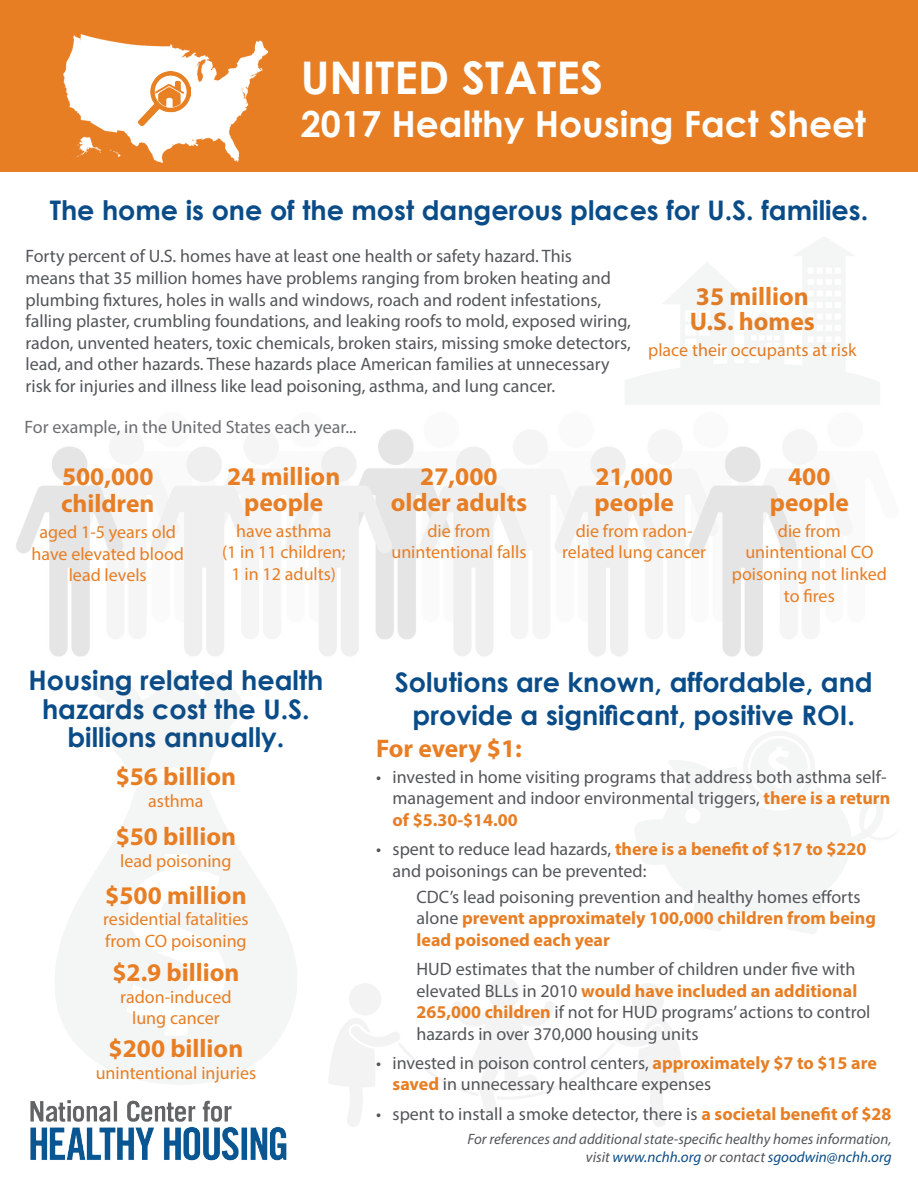
<style>
.page{position:relative;width:918px;height:1188px;background:#fff}
.page>*{position:absolute;margin:0;border:0;box-sizing:border-box;transform-origin:0 0}
.t1{font:700 45px "Century Gothic";color:#fff}
.t2{font:700 36px "Century Gothic";color:#fff}
.t3{font:700 27px/28.5px "Century Gothic";color:#0a4c88;text-align:center}
.t4{font:700 25.5px/25.5px "Myriad Pro";color:#e77e24}
.t5{font:700 25.5px "Myriad Pro";letter-spacing:-.005em;color:#e97e24}
.t6{font:18px/21.6px "Myriad Pro";color:#53565a}
.t7{font:18px/21.6px "Myriad Pro";color:#535659}
.t8{font:18px/21.6px "Myriad Pro";color:#e77e24;text-align:center}
.t9{font:700 18px/21.6px "Myriad Pro";color:#e77e24}
.t10{font:italic 15px/18px "Myriad Pro";color:#53565a;text-align:right}
.s1{font-weight:700;color:#e77e24}
.s2{color:#535659}
.s3{font-weight:400;color:#535659}
.s4{color:#0a4c88}
</style>
<div class="page">
<div style="left:349px;top:983px;width:32px;height:33px;background:#f3f3f3;border-radius:50%"></div>
<div style="left:632px;top:983px;width:32px;height:33px;background:#f3f3f3;border-radius:50%"></div>
<svg style="left:328px;top:1002px;width:356px;height:125px"></svg>
<div style="left:487px;top:977px;width:33px;height:32px;background:#f3f3f3;border-radius:50%"></div>
<div style="left:0;top:0;width:918px;height:172px;background:#e77e24"></div>
<svg style="left:745px;top:731px;width:68px;height:27px"></svg>
<svg style="left:635px;top:758px;width:258px;height:176px;fill:#f4f5f5"></svg>
<img style="left:16px;top:429px;width:781px;height:228px">
<svg style="left:96px;top:672px;width:147px;height:106px"></svg>
<svg style="left:55px;top:780px;width:242px;height:304px;fill:#f4f5f5"></svg>
<svg style="left:625px;top:237px;width:255px;height:168px"></svg>
<img style="left:30px;top:1100px;width:257px;height:61px">
<img style="left:63px;top:35px;width:204px;height:127px">
<img style="left:138px;top:71px;width:52px;height:54px">
<h1 class="t1" style="left:301px;top:43px;width:304px">UNITED STATES</h1>
<h2 class="t2" style="left:301px;top:96px;width:567px">2017 Healthy Housing Fact Sheet</h2>
<h3 class="t3" style="left:50px;top:195px;width:820px">The home is one of the most dangerous places for U.S. families.</h3>
<p class="t6" style="left:26px;top:245px;width:607px">Forty percent of U.S. homes have at least one health or safety hazard. This<br>means that 35 million homes have problems ranging from broken heating and plumbing fixtures, holes in walls and windows, roach and rodent infestations, falling plaster, crumbling foundations, and leaking roofs to mold, exposed wiring, radon, unvented heaters, toxic chemicals, broken stairs, missing smoke detectors, lead, and other hazards. These hazards place American families at unnecessary risk for injuries and illness like lead poisoning, asthma, and lung cancer.</p>
<h3 class="t4" style="left:690px;top:282px;width:127px">35 million<br>U.S. homes</h3>
<p class="t8" style="left:648px;top:338px;width:210px">place their occupants at risk</p>
<p class="t6" style="left:25px;top:415px;width:333px">For example, in the United States each year...</p>
<h3 class="t4" style="left:61px;top:462px;width:95px;line-height:27px">500,000 children</h3>
<p class="t8" style="left:32px;top:521px;width:154px">aged 1-5 years old have elevated blood lead levels</p>
<h3 class="t4" style="left:227px;top:463px;width:115px;text-align:center">24 million people</h3>
<p class="t8" style="left:222px;top:520px;width:125px">have asthma<br>(1 in 11 children;<br>1 in 12 adults)</p>
<h3 class="t4" style="left:391px;top:463px;width:138px;text-align:center">27,000 older adults</h3>
<p class="t8" style="left:391px;top:520px;width:137px">die from unintentional falls</p>
<h3 class="t4" style="left:595px;top:463px;width:81px">21,000 people</h3>
<p class="t8" style="left:562px;top:520px;width:146px">die from radon&shy;related lung cancer</p>
<h3 class="t4" style="left:770px;top:463px;width:81px;text-align:center">400 people</h3>
<p class="t8" style="left:732px;top:520px;width:157px">die from unintentional CO poisoning not linked to fires</p>
<h3 class="t3" style="left:29px;top:665px;width:296px">Housing related health hazards cost the U.S. billions annually.</h3>
<h3 class="t4" style="left:116px;top:763px;width:122px">$56 billion</h3>
<p class="t8" style="left:148px;top:790px;width:57px">asthma</p>
<h3 class="t4" style="left:116px;top:823px;width:122px">$50 billion</h3>
<p class="t8" style="left:120px;top:850px;width:113px">lead poisoning</p>
<h3 class="t4" style="left:105px;top:881px;width:143px">$500 million</h3>
<p class="t8" style="left:103px;top:908px;width:147px;text-align:left">residential fatalities from CO poisoning</p>
<h3 class="t4" style="left:112px;top:959px;width:129px">$2.9 billion</h3>
<p class="t8" style="left:120px;top:986px;width:113px">radon-induced lung cancer</p>
<h3 class="t4" style="left:109px;top:1035px;width:136px">$200 billion</h3>
<p class="t8" style="left:96px;top:1062px;width:162px">unintentional injuries</p>
<h3 class="t3" style="left:395px;top:665px;width:479px;line-height:32.4px">Solutions are known, affordable, and provide a significant, positive ROI.</h3>
<h3 class="t5" style="left:376px;top:731px;width:147px">For every $1:</h3>
<p class="t7" style="left:393px;top:766px;width:499px;text-indent:-17px">• invested in home visiting programs that address both asthma self&shy;management and indoor environmental triggers, <span class="s1">there is a return of $5.30-$14.00</span></p>
<p class="t6" style="left:393px;top:838px;width:475px;text-indent:-17px"><span class="s2">• spent to reduce lead hazards,</span> <span class="s1">there is a benefit of $17 to $220 </span>and poisonings can be prevented:</p>
<p class="t9" style="left:417px;top:885px;width:461px"><span class="s3">CDC’s lead poisoning prevention and healthy homes efforts alone</span> prevent approximately 100,000 children from being lead poisoned each year</p>
<p class="t7" style="left:417px;top:958px;width:455px">HUD estimates that the number of children under five with elevated BLLs in 2010 <span class="s1">would have included an additional 265,000 children</span> if not for HUD programs’ actions to control hazards in over 370,000 housing units</p>
<p class="t7" style="left:393px;top:1052px;width:486px;text-indent:-17px">• invested in poison control centers, <span class="s1">approximately $7 to $15 are saved</span> in unnecessary healthcare expenses</p>
<p class="t7" style="left:376px;top:1102px;width:517px">• spent to install a smoke detector, there is <span class="s1">a societal benefit of $28</span></p>
<p class="t10" style="left:468px;top:1130px;width:426px">For references and additional state-specific healthy homes information, visit <span class="s4">www.nchh.org</span> or contact <span class="s4">sgoodwin@nchh.org</span></p>
</div>
